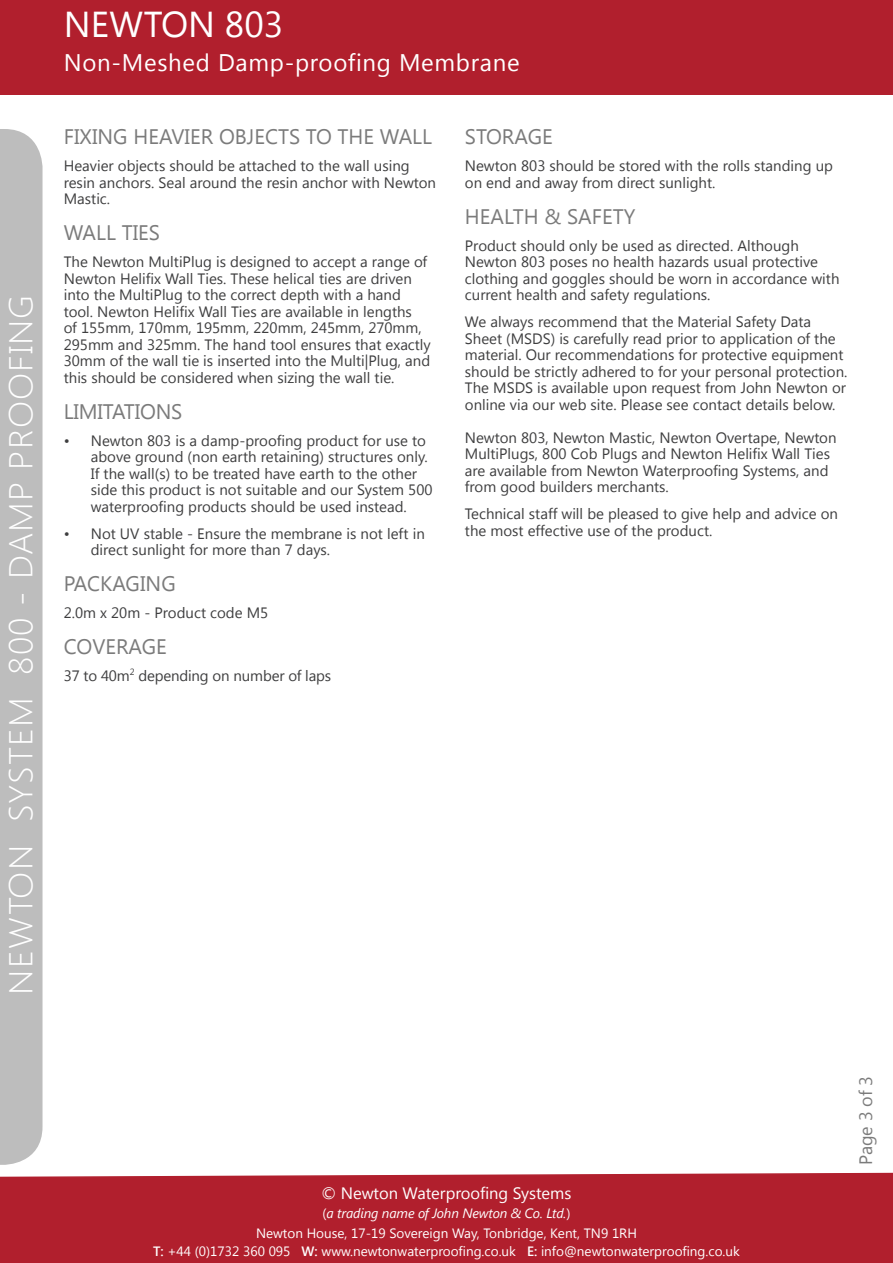
<style>
.page{position:relative;width:893px;height:1263px;background:#fff}
.page>*{position:absolute;margin:0;border:0;box-sizing:border-box;transform-origin:0 0}
.t1{font:36px "Segoe UI";color:#fff}
.t2{font:300 33px "Segoe UI";letter-spacing:.03em;color:#fff;scale:1.08 1}
.t3{font:24px "Segoe UI";letter-spacing:.03em;color:#fff}
.t4{font:21px "Segoe UI";color:#7b7b7b}
.t5{font:18px "Segoe UI";letter-spacing:-.01em;color:#7b7b7b}
.t6{font:16.5px "Segoe UI";color:#fff}
.t7{font:15px/16.5px "Segoe UI";color:#3e3e3f}
.t8{font:13.5px "Segoe UI";color:#fff}
.t9{font:italic 13.5px "Segoe UI";letter-spacing:-.01em;color:#fff}
.s1{font-style:normal}
.s2{font-weight:600}
</style>
<div class="page">
<div style="left:0;top:0;width:893px;height:94px;background:#b11f2d"></div>
<div style="left:0;top:129px;width:43px;height:1036px;background:#bdbdbd"></div>
<svg style="left:0;top:1172px;width:893px;height:15px"></svg>
<div style="left:0;top:1187px;width:893px;height:76px;background:#b11f2d"></div>
<p class="t2" style="left:-2px;top:995px;width:649px;rotate:-90deg">NEWTON SYSTEM 800 - DAMP PROOFING</p>
<p class="t1" style="left:64px;top:0;width:221px">NEWTON 803</p>
<p class="t3" style="left:64px;top:45px;width:457px">Non-Meshed Damp-proofing Membrane</p>
<p class="t4" style="left:64px;top:122px;width:370px">FIXING HEAVIER OBJECTS TO THE WALL</p>
<p class="t7" style="left:64px;top:157px;width:374px">Heavier objects should be attached to the wall using resin anchors. Seal around the resin anchor with Newton<br>Mastic.</p>
<p class="t4" style="left:64px;top:218px;width:98px">WALL TIES</p>
<p class="t7" style="left:64px;top:253px;width:369px">The Newton MultiPlug is designed to accept a range of Newton Helifix Wall Ties. These helical ties are driven into the MultiPlug to the correct depth with a hand tool. Newton Helifix Wall Ties are available in lengths<br>of 155mm, 170mm, 195mm, 220mm, 245mm, 270mm, 295mm and 325mm. The hand tool ensures that exactly 30mm of the wall tie is inserted into the Multi|Plug, and this should be considered when sizing the wall tie.</p>
<p class="t4" style="left:64px;top:397px;width:120px">LIMITATIONS</p>
<p class="t7" style="left:91px;top:432px;width:343px;text-indent:-27px">• Newton 803 is a damp-proofing product for use to above ground (non earth retaining) structures only.<br>If the wall(s) to be treated have earth to the other side this product is not suitable and our System 500 waterproofing products should be used instead.</p>
<p class="t7" style="left:91px;top:525px;width:336px;text-indent:-27px">• Not UV stable - Ensure the membrane is not left in direct sunlight for more than 7 days.</p>
<p class="t4" style="left:64px;top:569px;width:113px">PACKAGING</p>
<p class="t7" style="left:64px;top:604px;width:206px">2.0m x 20m - Product code M5</p>
<p class="t4" style="left:64px;top:632px;width:105px">COVERAGE</p>
<p class="t7" style="left:64px;top:667px;width:269px">37 to 40m<sup>2</sup> depending on number of laps</p>
<p class="t4" style="left:465px;top:122px;width:89px">STORAGE</p>
<p class="t7" style="left:465px;top:157px;width:370px">Newton 803 should be stored with the rolls standing up on end and away from direct sunlight.</p>
<p class="t4" style="left:465px;top:202px;width:172px">HEALTH &amp; SAFETY</p>
<p class="t7" style="left:465px;top:237px;width:376px">Product should only be used as directed. Although Newton 803 poses no health hazards usual protective clothing and goggles should be worn in accordance with current health and safety regulations.</p>
<p class="t7" style="left:465px;top:313px;width:384px">We always recommend that the Material Safety Data Sheet (MSDS) is carefully read prior to application of the material. Our recommendations for protective equipment should be strictly adhered to for your personal protection.<br>The MSDS is available upon request from John Newton or online via our web site. Please see contact details below.</p>
<p class="t7" style="left:465px;top:429px;width:373px">Newton 803, Newton Mastic, Newton Overtape, Newton MultiPlugs, 800 Cob Plugs and Newton Helifix Wall Ties are available from Newton Waterproofing Systems, and from good builders merchants.</p>
<p class="t7" style="left:465px;top:505px;width:375px">Technical staff will be pleased to give help and advice on the most effective use of the product.</p>
<p class="t6" style="left:322px;top:1182px;width:251px">© Newton Waterproofing Systems</p>
<p class="t9" style="left:323px;top:1204px;width:249px"><span class="s1">(</span>a trading name of John Newton &amp; Co. Ltd.<span class="s1">)</span></p>
<p class="t8" style="left:256px;top:1223px;width:382px">Newton House, 17-19 Sovereign Way, Tonbridge, Kent, TN9 1RH</p>
<p class="t8" style="left:153px;top:1241px;width:588px"><span class="s2">T:</span> +44 (0)1732 360 095 <span class="s2">W:</span> www.newtonwaterproofing.co.uk <span class="s2">E:</span> info@newtonwaterproofing.co.uk</p>
<p class="t5" style="left:853px;top:1165px;width:90px;rotate:-90deg">Page 3 of 3</p>
</div>
